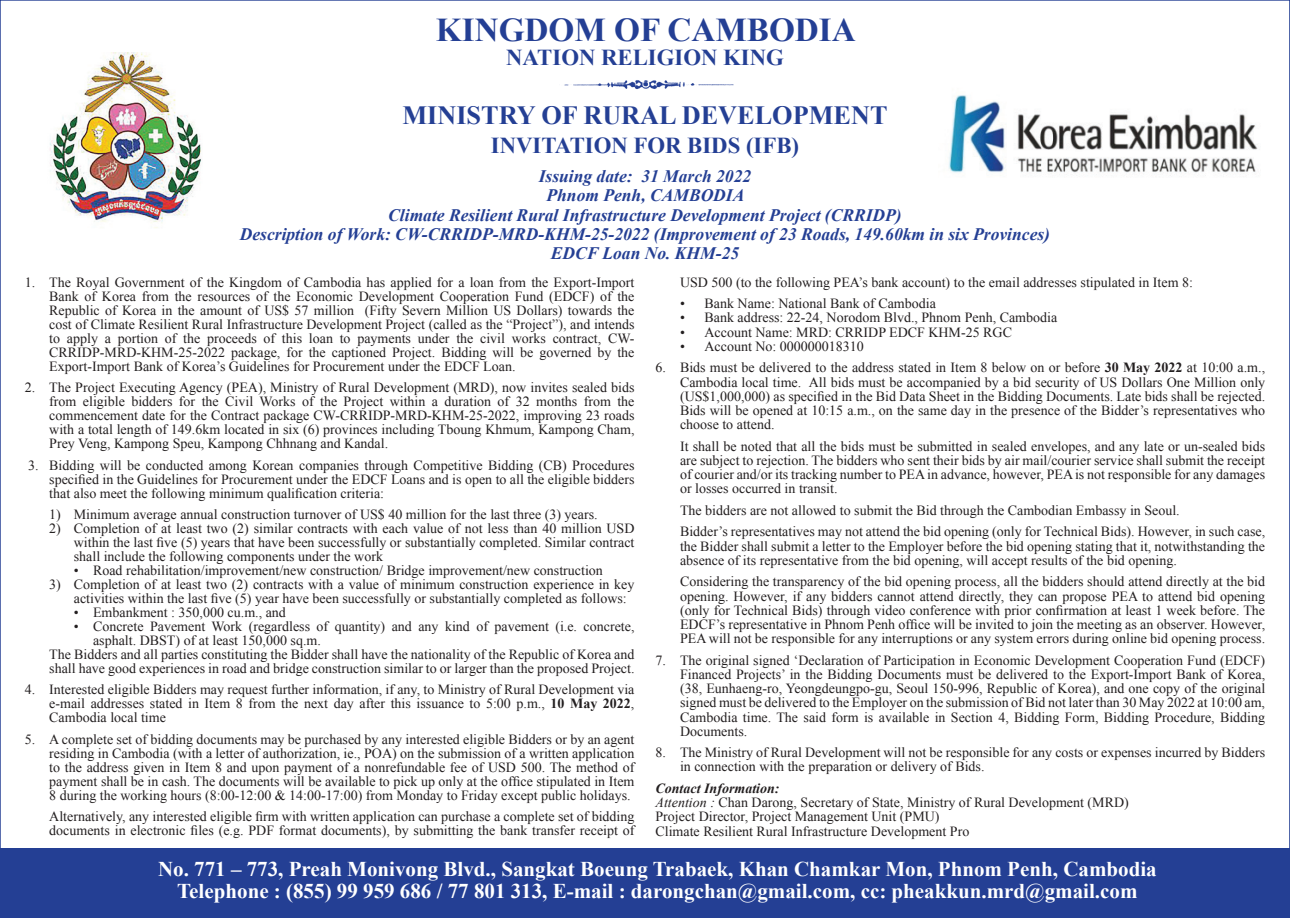
<style>
.page{position:relative;width:1290px;height:918px;background:#fff}
.page>*{position:absolute;margin:0;border:0;box-sizing:border-box;transform-origin:0 0}
.t1{font:700 33.25px "Times New Roman";color:#243f94}
.t2{font:700 26.25px "Times New Roman";color:#243f94}
.t3{font:700 22.75px "Times New Roman";color:#243f94}
.t4{font:700 21px "Times New Roman";color:#fff}
.t5{font:italic 700 17.5px "Times New Roman";color:#243f94}
.t6{font:14px/14px "Times New Roman";color:#231f20;text-align:justify}
.t7{font:italic 700 14px "Times New Roman";color:#231f20}
.s1{font-weight:700}
.s2{font-style:italic}
</style>
<div class="page">
<img style="left:564px;top:80px;width:170px;height:10px">
<div style="left:0;top:848px;width:1290px;height:70px;background:#243f94"></div>
<img style="left:50px;top:52px;width:151px;height:176px">
<img style="left:948px;top:95px;width:310px;height:81px">
<p class="t1" style="left:436px;top:6px;width:421px">KINGDOM OF CAMBODIA</p>
<p class="t3" style="left:506px;top:42px;width:279px">NATION RELIGION KING</p>
<p class="t2" style="left:402px;top:97px;width:486px">MINISTRY OF RURAL DEVELOPMENT</p>
<p class="t3" style="left:491px;top:130px;width:310px">INVITATION FOR BIDS (IFB)</p>
<p class="t5" style="left:539px;top:164px;width:214px">Issuing date: 31 March 2022</p>
<p class="t5" style="left:546px;top:183px;width:199px">Phnom Penh, CAMBODIA</p>
<p class="t5" style="left:388px;top:202px;width:515px">Climate Resilient Rural Infrastructure Development Project (CRRIDP)</p>
<p class="t5" style="left:240px;top:222px;width:812px">Description of Work: CW-CRRIDP-MRD-KHM-25-2022 (Improvement of 23 Roads, 149.60km in six Provinces)</p>
<p class="t5" style="left:551px;top:241px;width:190px">EDCF Loan No. KHM-25</p>
<p class="t6" style="left:49px;top:275px;width:587px;text-indent:-24px">1. The Royal Government of the Kingdom of Cambodia has applied for a loan from the Export-Import Bank of Korea from the resources of the Economic Development Cooperation Fund (EDCF) of the Republic of Korea in the amount of US$ 57 million (Fifty Severn Million US Dollars) towards the cost of Climate Resilient Rural Infrastructure Development Project (called as the “Project”), and intends to apply a portion of the proceeds of this loan to payments under the civil works contract, CW-CRRIDP-MRD-KHM-25-2022 package, for the captioned Project. Bidding will be governed by the Export-Import Bank of Korea’s Guidelines for Procurement under the EDCF Loan.</p>
<p class="t6" style="left:49px;top:380px;width:587px;text-indent:-24px">2. The Project Executing Agency (PEA), Ministry of Rural Development (MRD), now invites sealed bids from eligible bidders for the Civil Works of the Project within a duration of 32 months from the commencement date for the Contract package CW-CRRIDP-MRD-KHM-25-2022, improving 23 roads with a total length of 149.6km located in six (6) provinces including Tboung Khmum, Kampong Cham, Prey Veng, Kampong Speu, Kampong Chhnang and Kandal.</p>
<p class="t6" style="left:49px;top:457px;width:587px;text-indent:-21px">3. Bidding will be conducted among Korean companies through Competitive Bidding (CB) Procedures specified in the Guidelines for Procurement under the EDCF Loans and is open to all the eligible bidders that also meet the following minimum qualification criteria:</p>
<p class="t6" style="left:49px;top:507px;width:550px">1) Minimum average annual construction turnover of US$ 40 million for the last three (3) years.</p>
<p class="t6" style="left:74px;top:521px;width:562px;text-indent:-24px">2) Completion of at least two (2) similar contracts with each value of not less than 40 million USD within the last five (5) years that have been successfully or substantially completed. Similar contract shall include the following components under the work</p>
<p class="t6" style="left:74px;top:563px;width:531px">• Road rehabilitation/improvement/new construction/ Bridge improvement/new construction</p>
<p class="t6" style="left:74px;top:577px;width:562px;text-indent:-24px">3) Completion of at least two (2) contracts with a value of minimum construction experience in key activities within the last five (5) year have been successfully or substantially completed as follows:</p>
<p class="t6" style="left:74px;top:605px;width:214px">• Embankment : 350,000 cu.m., and</p>
<p class="t6" style="left:93px;top:619px;width:543px;text-indent:-19px">• Concrete Pavement Work (regardless of quantity) and any kind of pavement (i.e. concrete, asphalt. DBST) of at least 150,000 sq.m.</p>
<p class="t6" style="left:49px;top:647px;width:587px">The Bidders and all parties constituting the Bidder shall have the nationality of the Republic of Korea and shall have good experiences in road and bridge construction similar to or larger than the proposed Project.</p>
<p class="t6" style="left:49px;top:682px;width:587px;text-indent:-24px">4. Interested eligible Bidders may request further information, if any, to Ministry of Rural Development via e-mail addresses stated in Item 8 from the next day after this issuance to 5:00 p.m., <span class="s1">10 May 2022</span>, Cambodia local time</p>
<p class="t6" style="left:49px;top:732px;width:587px;text-indent:-24px">5. A complete set of bidding documents may be purchased by any interested eligible Bidders or by an agent residing in Cambodia (with a letter of authorization, ie., POA) on the submission of a written application to the address given in Item 8 and upon payment of a nonrefundable fee of USD 500. The method of payment shall be in cash. The documents will be available to pick up only at the office stipulated in Item 8 during the working hours (8:00-12:00 &amp; 14:00-17:00) from Monday to Friday except public holidays.</p>
<p class="t6" style="left:49px;top:809px;width:587px">Alternatively, any interested eligible firm with written application can purchase a complete set of bidding documents in electronic files (e.g. PDF format documents), by submitting the bank transfer receipt of</p>
<p class="t6" style="left:680px;top:275px;width:514px">USD 500 (to the following PEA’s bank account) to the email addresses stipulated in Item 8:</p>
<p class="t6" style="left:680px;top:296px;width:257px">• Bank Name: National Bank of Cambodia</p>
<p class="t6" style="left:680px;top:310px;width:379px">• Bank address: 22-24, Norodom Blvd., Phnom Penh, Cambodia</p>
<p class="t6" style="left:680px;top:325px;width:333px">• Account Name: MRD: CRRIDP EDCF KHM-25 RGC</p>
<p class="t6" style="left:680px;top:339px;width:185px">• Account No: 000000018310</p>
<p class="t6" style="left:680px;top:360px;width:587px;text-indent:-25px">6. Bids must be delivered to the address stated in Item 8 below on or before <span class="s1">30 May 2022</span> at 10:00 a.m., Cambodia local time. All bids must be accompanied by a bid security of US Dollars One Million only (US$1,000,000) as specified in the Bid Data Sheet in the Bidding Documents. Late bids shall be rejected.<br>Bids will be opened at 10:15 a.m., on the same day in the presence of the Bidder’s representatives who choose to attend.</p>
<p class="t6" style="left:680px;top:439px;width:587px">It shall be noted that all the bids must be submitted in sealed envelopes, and any late or un-sealed bids are subject to rejection. The bidders who sent their bids by air mail/courier service shall submit the receipt of courier and/or its tracking number to PEA in advance, however, PEA is not responsible for any damages or losses occurred in transit.</p>
<p class="t6" style="left:680px;top:503px;width:501px">The bidders are not allowed to submit the Bid through the Cambodian Embassy in Seoul.</p>
<p class="t6" style="left:680px;top:524px;width:587px">Bidder’s representatives may not attend the bid opening (only for Technical Bids). However, in such case, the Bidder shall submit a letter to the Employer before the bid opening stating that it, notwithstanding the absence of its representative from the bid opening, will accept results of the bid opening.</p>
<p class="t6" style="left:680px;top:574px;width:587px">Considering the transparency of the bid opening process, all the bidders should attend directly at the bid opening. However, if any bidders cannot attend directly, they can propose PEA to attend bid opening (only for Technical Bids) through video conference with prior confirmation at least 1 week before. The EDCF’s representative in Phnom Penh office will be invited to join the meeting as an observer. However, PEA will not be responsible for any interruptions or any system errors during online bid opening process.</p>
<p class="t6" style="left:680px;top:653px;width:587px;text-indent:-24px">7. The original signed ‘Declaration of Participation in Economic Development Cooperation Fund (EDCF)<br>Financed Projects’ in the Bidding Documents must be delivered to the Export-Import Bank of Korea, (38, Eunhaeng-ro, Yeongdeungpo-gu, Seoul 150-996, Republic of Korea), and one copy of the original signed must be delivered to the Employer on the submission of Bid not later than 30 May 2022 at 10:00 am, Cambodia time. The said form is available in Section 4, Bidding Form, Bidding Procedure, Bidding Documents.</p>
<p class="t6" style="left:680px;top:745px;width:587px;text-indent:-24px">8. The Ministry of Rural Development will not be responsible for any costs or expenses incurred by Bidders in connection with the preparation or delivery of Bids.</p>
<p class="t7" style="left:655px;top:778px;width:126px">Contact Information:</p>
<p class="t6" style="left:655px;top:795px;width:475px"><span class="s2">Attention :</span> Chan Darong, Secretary of State, Ministry of Rural Development (MRD)</p>
<p class="t6" style="left:655px;top:809px;width:286px">Project Director, Project Management Unit (PMU)</p>
<p class="t6" style="left:655px;top:824px;width:315px">Climate Resilient Rural Infrastructure Development Pro</p>
<p class="t4" style="left:158px;top:854px;width:1000px">No. 771 – 773, Preah Monivong Blvd., Sangkat Boeung Trabaek, Khan Chamkar Mon, Phnom Penh, Cambodia</p>
<p class="t4" style="left:177px;top:877px;width:962px">Telephone : (855) 99 959 686 / 77 801 313, E-mail : darongchan@gmail.com, cc: pheakkun.mrd@gmail.com</p>
</div>
